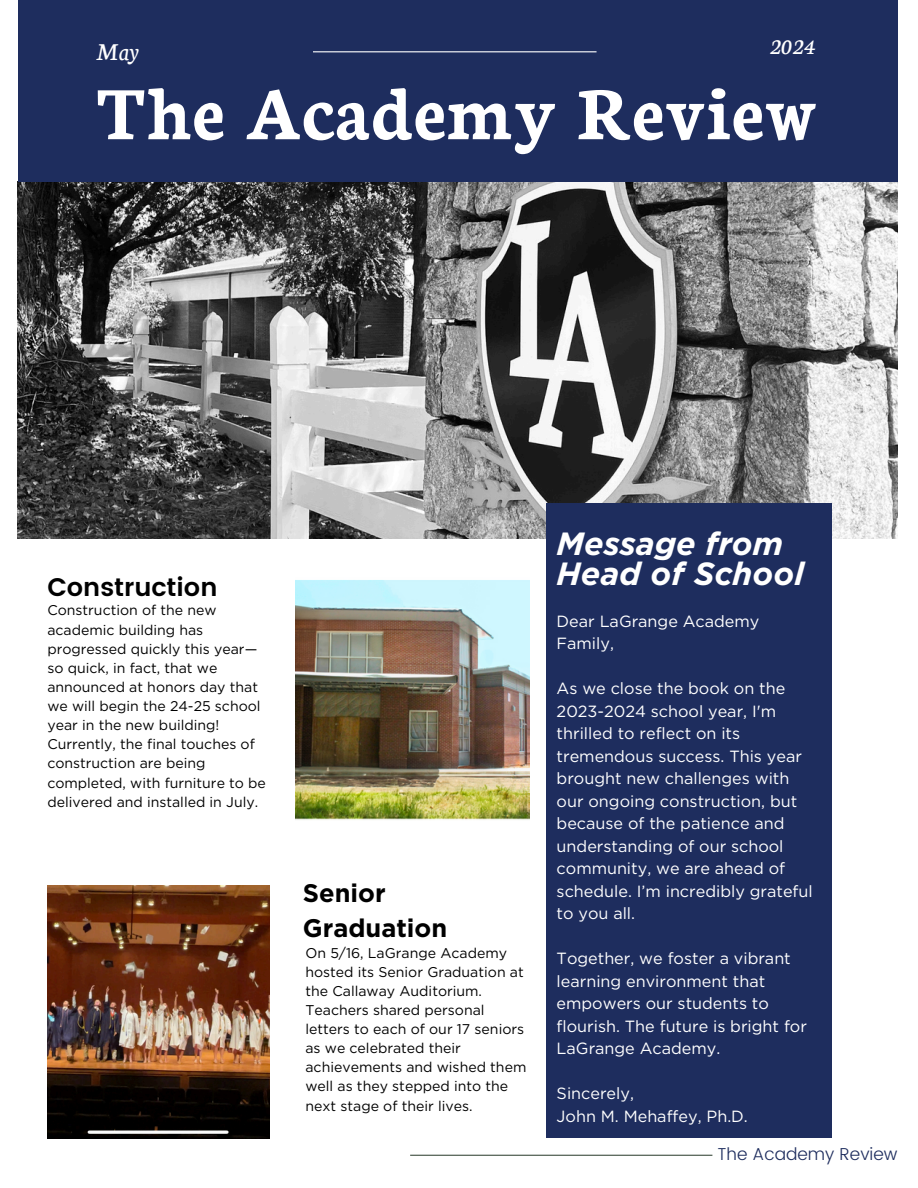
<style>
.page{position:relative;width:918px;height:1188px;background:#fff}
.page>*{position:absolute;margin:0;border:0;box-sizing:border-box;transform-origin:0 0}
.t1{font:700 80.4px "Neuton";color:#fff}
.t2{font:italic 700 32.1px/30.3px "Gotham";color:#fff}
.t3{font:italic 25.8px "Neuton";color:#fff}
.t4{font:700 25.35px/34.8px "Gotham";color:#000}
.t5{font:600 25.35px "Poppins";color:#000}
.t6{font:italic 23.4px "Neuton";color:#fff}
.t7{font:300 17.25px "Poppins";color:#1e2d5e}
.t8{font:16.2px/22.5px "Gotham";color:#fff}
.t9{font:14.1px/19.2px "Gotham";color:#000}
</style>
<div class="page">
<img style="left:18px;top:181px;width:880px;height:357px">
<div style="left:18px;top:0;width:880px;height:181px;background:#1e2d5e"></div>
<div style="left:546px;top:504px;width:286px;height:634px;background:#1e2d5e"></div>
<hr style="left:313px;top:51px;width:284px;height:1px;background:#fff">
<hr style="left:410px;top:1155px;width:302px;height:1px;background:#3e4e40">
<img style="left:296px;top:580px;width:234px;height:240px">
<img style="left:47px;top:885px;width:222px;height:253px">
<h5 class="t6" style="left:770px;top:30px;width:48px">2024</h5>
<h4 class="t3" style="left:96px;top:34px;width:45px">May</h4>
<h4 class="t1" style="left:96px;top:57px;width:723px">The Academy Review</h4>
<h5 class="t5" style="left:47px;top:572px;width:172px">Construction</h5>
<h5 class="t9" style="left:47px;top:601px;width:220px">Construction of the new academic building has progressed quickly this year— so quick, in fact, that we announced at honors day that we will begin the 24-25 school year in the new building!<br>Currently, the final touches of construction are being completed, with furniture to be delivered and installed in July.</h5>
<h5 class="t4" style="left:303px;top:876px;width:146px">Senior<br>Graduation</h5>
<h1 class="t9" style="left:305px;top:943px;width:222px">On 5/16, LaGrange Academy hosted its Senior Graduation at the Callaway Auditorium.<br>Teachers shared personal letters to each of our 17 seniors as we celebrated their achievements and wished them well as they stepped into the next stage of their lives.</h1>
<h5 class="t2" style="left:557px;top:528px;width:249px">Message from<br>Head of School</h5>
<h3 class="t8" style="left:557px;top:609px;width:204px">Dear LaGrange Academy<br>Family,</h3>
<p class="t8" style="left:557px;top:677px;width:258px">As we close the book on the<br>2023-2024 school year, I'm thrilled to reflect on its tremendous success. This year brought new challenges with our ongoing construction, but because of the patience and understanding of our school community, we are ahead of schedule. I’m incredibly grateful to you all.</p>
<h3 class="t8" style="left:557px;top:947px;width:252px">Together, we foster a vibrant learning environment that empowers our students to flourish. The future is bright for<br>LaGrange Academy.</h3>
<p class="t8" style="left:557px;top:1082px;width:193px">Sincerely,<br>John M. Mehaffey, Ph.D.</p>
<h2 class="t7" style="left:717px;top:1143px;width:181px">The Academy Review</h2>
</div>
